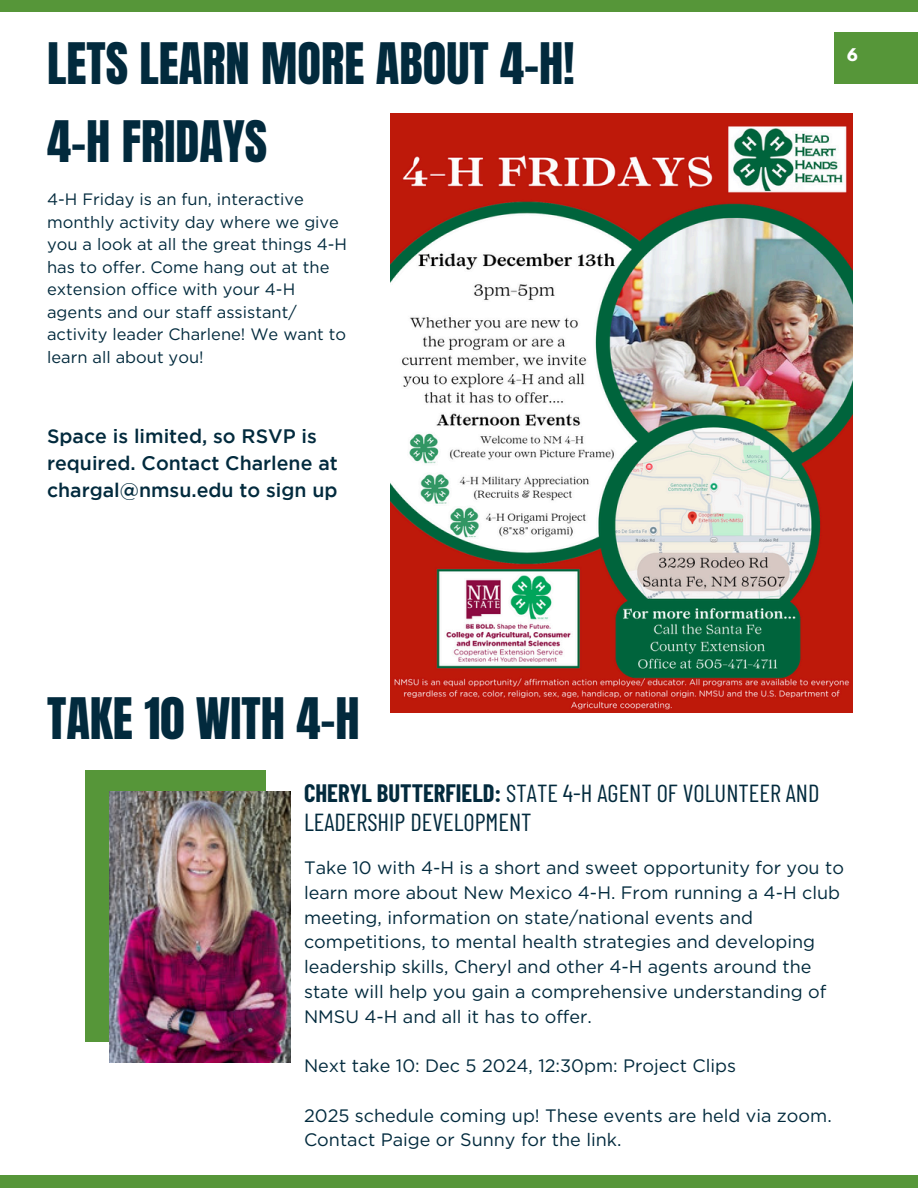
<style>
.page{position:relative;width:918px;height:1188px;background:#fff}
.page>*{position:absolute;margin:0;border:0;box-sizing:border-box;transform-origin:0 0}
.t1{font:48.6px "Anton";color:#022a3d}
.t2{font:24.6px/29.2px "Barlow Condensed";color:#022a3d}
.t3{font:500 19.5px/27px "Gotham";color:#022a3d}
.t4{font:18px/24.8px "Gotham";color:#022a3d}
.t5{font:16.5px/22.5px "Gotham";color:#022a3d}
.t6{font:700 15.45px "League Spartan";color:#fff}
.s1{font-weight:700}
</style>
<div class="page">
<div style="left:0;top:0;width:918px;height:12px;background:#569639"></div>
<div style="left:0;top:1175px;width:918px;height:13px;background:#569639"></div>
<div style="left:834px;top:32px;width:84px;height:52px;background:#569639"></div>
<div style="left:85px;top:771px;width:181px;height:271px;background:#569639"></div>
<img style="left:110px;top:792px;width:181px;height:271px">
<img style="left:390px;top:114px;width:463px;height:598px">
<h3 class="t1" style="left:47px;top:29px;width:529px">LETS LEARN MORE ABOUT 4-H!</h3>
<h3 class="t1" style="left:47px;top:107px;width:222px">4-H FRIDAYS</h3>
<p class="t5" style="left:47px;top:188px;width:258px">4-H Friday is an fun, interactive</p>
<h2 class="t5" style="left:47px;top:211px;width:302px">monthly activity day where we give you a look at all the great things 4-H has to offer. Come hang out at the extension office with your 4-H agents and our staff assistant/ activity leader Charlene! We want to learn all about you!</h2>
<h1 class="t3" style="left:47px;top:424px;width:292px">Space is limited, so RSVP is required. Contact Charlene at chargal@nmsu.edu to sign up</h1>
<p class="t1" style="left:47px;top:683px;width:314px">TAKE 10 WITH 4-H</p>
<h1 class="t6" style="left:847px;top:47px;width:12px">6</h1>
<h1 class="t2" style="left:304px;top:777px;width:517px"><span class="s1">CHERYL BUTTERFIELD:</span> STATE 4-H AGENT OF VOLUNTEER AND<br>LEADERSHIP DEVELOPMENT</h1>
<p class="t4" style="left:304px;top:855px;width:541px">Take 10 with 4-H is a short and sweet opportunity for you to learn more about New Mexico 4-H. From running a 4-H club meeting, information on state/national events and competitions, to mental health strategies and developing leadership skills, Cheryl and other 4-H agents around the state will help you gain a comprehensive understanding of NMSU 4-H and all it has to offer.</p>
<p class="t4" style="left:304px;top:1053px;width:434px">Next take 10: Dec 5 2024, 12:30pm: Project Clips</p>
<p class="t4" style="left:304px;top:1103px;width:529px">2025 schedule coming up! These events are held via zoom.<br>Contact Paige or Sunny for the link.</p>
</div>
